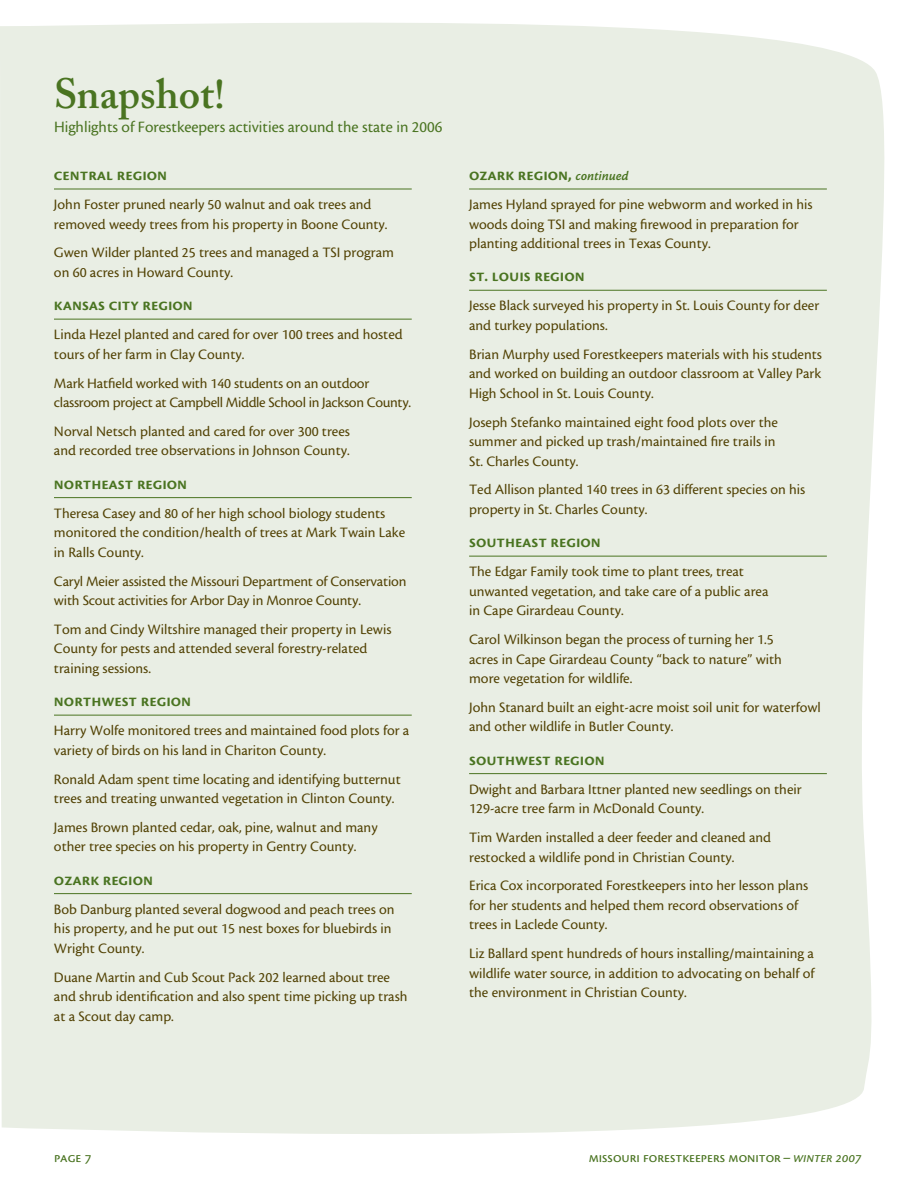
<style>
.page{position:relative;width:918px;height:1188px;background:#fff}
.page>*{position:absolute;margin:0;border:0;box-sizing:border-box;transform-origin:0 0}
.t1{font:600 42px "Adobe Caslon Pro";color:#4a7421}
.t2{font:18px "Cronos MM Ep 574 12";color:#4a7421}
.t3{font:16.5px "Cronos MM";color:#4a7421}
.t4{font:15px/19.5px "Cronos MM";color:#524204}
.t5{font:15px/19.5px "Cronos MM";letter-spacing:-.02em;color:#524204}
.t6{font:15px "Cronos MM SC";color:#4a7421}
.s1{font-family:"Cronos MM";font-style:italic;font-size:13.5px}
.s2{font-family:"Cronos MM It Ep 408 10"}
</style>
<div class="page">
<div style="left:0;top:22px;width:885px;height:1112px;background:#e9eee4"></div>
<hr style="left:469px;top:189px;width:358px;height:1px;background:#4a7421">
<hr style="left:469px;top:290px;width:358px;height:1px;background:#4a7421">
<hr style="left:469px;top:556px;width:358px;height:1px;background:#4a7421">
<hr style="left:469px;top:773px;width:358px;height:1px;background:#4a7421">
<hr style="left:54px;top:189px;width:358px;height:1px;background:#4a7421">
<hr style="left:54px;top:319px;width:358px;height:1px;background:#4a7421">
<hr style="left:54px;top:497px;width:358px;height:1px;background:#4a7421">
<hr style="left:54px;top:715px;width:358px;height:1px;background:#4a7421">
<hr style="left:54px;top:893px;width:358px;height:1px;background:#4a7421">
<h1 class="t1" style="left:54px;top:69px;width:172px">Snapshot!</h1>
<p class="t3" style="left:54px;top:118px;width:390px">Highlights of Forestkeepers activities around the state in 2006</p>
<p class="t2" style="left:54px;top:167px;width:115px">central region</p>
<p class="t4" style="left:54px;top:195px;width:335px">John Foster pruned nearly 50 walnut and oak trees and removed weedy trees from his property in Boone County.</p>
<p class="t4" style="left:54px;top:243px;width:342px">Gwen Wilder planted 25 trees and managed a TSI program on 60 acres in Howard County.</p>
<p class="t2" style="left:54px;top:297px;width:140px">kansas city region</p>
<p class="t4" style="left:54px;top:325px;width:350px">Linda Hezel planted and cared for over 100 trees and hosted tours of her farm in Clay County.</p>
<p class="t5" style="left:54px;top:373px;width:359px">Mark Hatfield worked with 140 students on an outdoor classroom project at Campbell Middle School in Jackson County.</p>
<p class="t4" style="left:54px;top:422px;width:298px">Norval Netsch planted and cared for over 300 trees and recorded tree observations in Johnson County.</p>
<p class="t2" style="left:54px;top:476px;width:135px">northeast region</p>
<p class="t4" style="left:54px;top:504px;width:353px">Theresa Casey and 80 of her high school biology students monitored the condition/health of trees at Mark Twain Lake in Ralls County.</p>
<p class="t4" style="left:54px;top:571px;width:354px">Caryl Meier assisted the Missouri Department of Conservation with Scout activities for Arbor Day in Monroe County.</p>
<p class="t4" style="left:54px;top:620px;width:339px">Tom and Cindy Wiltshire managed their property in Lewis<br>County for pests and attended several forestry-related training sessions.</p>
<p class="t2" style="left:54px;top:693px;width:139px">northwest region</p>
<p class="t4" style="left:54px;top:721px;width:357px">Harry Wolfe monitored trees and maintained food plots for a variety of birds on his land in Chariton County.</p>
<p class="t4" style="left:54px;top:769px;width:348px">Ronald Adam spent time locating and identifying butternut trees and treating unwanted vegetation in Clinton County.</p>
<p class="t4" style="left:54px;top:818px;width:325px">James Brown planted cedar, oak, pine, walnut and many other tree species on his property in Gentry County.</p>
<p class="t2" style="left:54px;top:872px;width:101px">ozark region</p>
<p class="t4" style="left:54px;top:900px;width:342px">Bob Danburg planted several dogwood and peach trees on his property, and he put out 15 nest boxes for bluebirds in<br>Wright County.</p>
<p class="t4" style="left:54px;top:967px;width:355px">Duane Martin and Cub Scout Pack 202 learned about tree and shrub identification and also spent time picking up trash at a Scout day camp.</p>
<p class="t2" style="left:469px;top:167px;width:161px">ozark region, <span class="s1">continued</span></p>
<p class="t4" style="left:469px;top:195px;width:345px">James Hyland sprayed for pine webworm and worked in his woods doing TSI and making firewood in preparation for planting additional trees in Texas County.</p>
<p class="t2" style="left:469px;top:268px;width:117px">st. louis region</p>
<p class="t4" style="left:469px;top:296px;width:352px">Jesse Black surveyed his property in St. Louis County for deer and turkey populations.</p>
<p class="t4" style="left:469px;top:345px;width:354px;text-align:justify">Brian Murphy used Forestkeepers materials with his students and worked on building an outdoor classroom at Valley Park High School in St. Louis County.</p>
<p class="t4" style="left:469px;top:412px;width:311px">Joseph Stefanko maintained eight food plots over the summer and picked up trash/maintained fire trails in<br>St. Charles County.</p>
<p class="t4" style="left:469px;top:480px;width:338px">Ted Allison planted 140 trees in 63 different species on his property in St. Charles County.</p>
<p class="t2" style="left:469px;top:534px;width:133px">southeast region</p>
<p class="t4" style="left:469px;top:562px;width:301px">The Edgar Family took time to plant trees, treat unwanted vegetation, and take care of a public area in Cape Girardeau County.</p>
<p class="t4" style="left:469px;top:630px;width:314px">Carol Wilkinson began the process of turning her 1.5 acres in Cape Girardeau County “back to nature” with more vegetation for wildlife.</p>
<p class="t4" style="left:469px;top:698px;width:353px">John Stanard built an eight-acre moist soil unit for waterfowl and other wildlife in Butler County.</p>
<p class="t2" style="left:469px;top:752px;width:137px">southwest region</p>
<p class="t4" style="left:469px;top:780px;width:334px">Dwight and Barbara Ittner planted new seedlings on their<br>129-acre tree farm in McDonald County.</p>
<p class="t4" style="left:469px;top:828px;width:304px">Tim Warden installed a deer feeder and cleaned and restocked a wildlife pond in Christian County.</p>
<p class="t4" style="left:469px;top:876px;width:341px">Erica Cox incorporated Forestkeepers into her lesson plans for her students and helped them record observations of trees in Laclede County.</p>
<p class="t4" style="left:469px;top:944px;width:347px;text-align:justify">Liz Ballard spent hundreds of hours installing/maintaining a wildlife water source, in addition to advocating on behalf of the environment in Christian County.</p>
<p class="t6" style="left:54px;top:1149px;width:39px">page 7</p>
<p class="t6" style="left:589px;top:1149px;width:274px">missouri forestkeepers monitor–<span class="s2">winter 2007</span></p>
</div>
